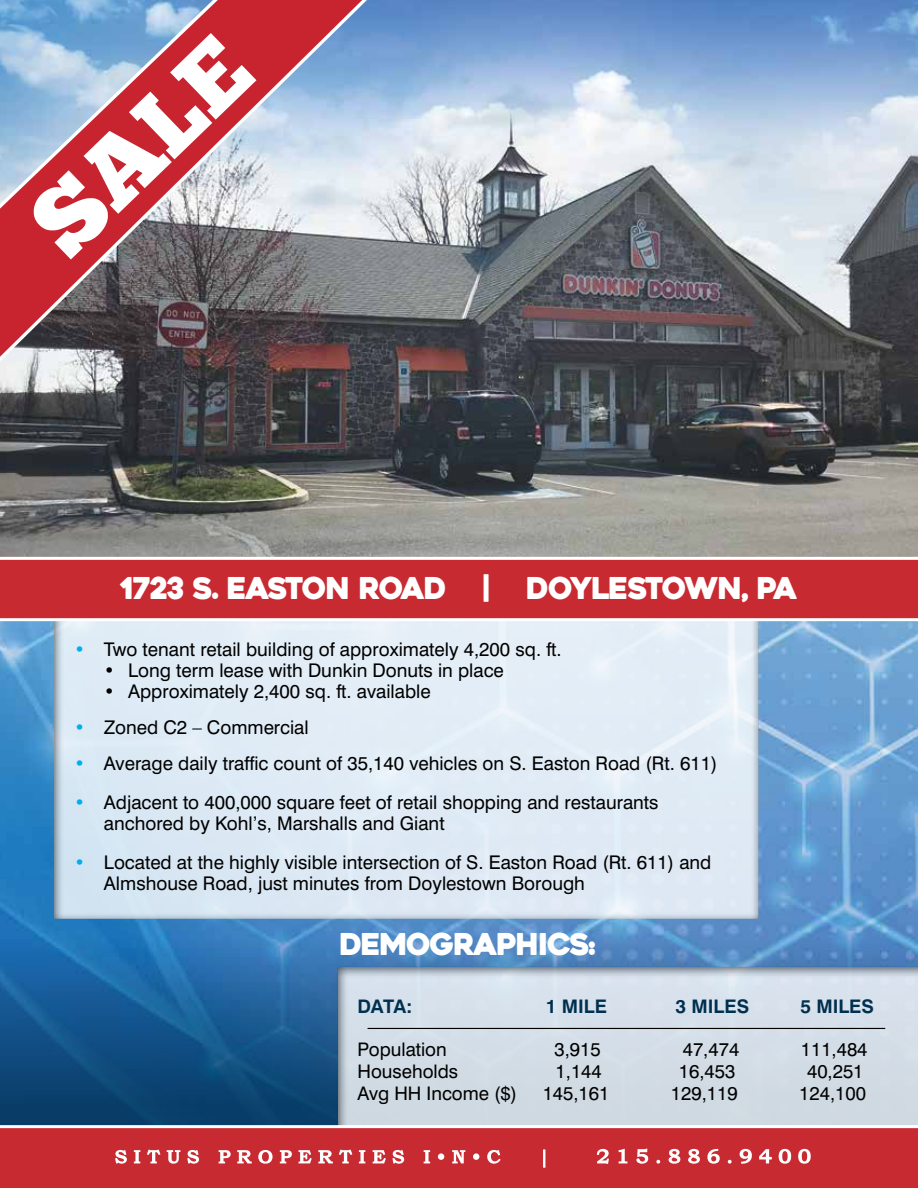
<style>
.page{position:relative;width:918px;height:1188px;background:#fff}
.page>*{position:absolute;margin:0;border:0;box-sizing:border-box;transform-origin:0 0}
.t1{font:93.9px "Chunk Five Ex";color:#fff}
.t2{font:30px "Heavitas";letter-spacing:-.04em;color:#fff}
.t3{font:18.9px/21px "Swiss 721 BT";color:#000}
.t4{font:18.75px "Swiss 721 BT";color:#000}
.t5{font:700 18.75px "Swiss 721 BT";color:#00304f}
.s1{color:#00aeef}
</style>
<div class="page">
<img style="left:0;top:621px;width:918px;height:298px">
<img style="left:0;top:0;width:918px;height:557px">
<svg style="left:0;top:919px;width:918px;height:206px;background:#2b69a1"></svg>
<div style="left:327px;top:964px;width:591px;height:185px;background:#000;opacity:.75"></div>
<div style="left:42px;top:606px;width:717px;height:313px;background:#000;opacity:.75"></div>
<hr style="left:368px;top:1028px;width:517px;height:1px;background:#000">
<div style="left:0;top:559px;width:918px;height:62px;background:#c82a32"></div>
<svg style="left:0;top:1125px;width:918px;height:63px;background:#cb373f"></svg>
<svg style="left:115px;top:1149px;width:696px;height:19px;background:#d3565c"></svg>
<svg style="left:0;top:0;width:381px;height:423px;background:#987582"></svg>
<h1 class="t1" style="left:-3px;top:187px;width:264px;rotate:-44deg">SALE</h1>
<h2 class="t2" style="left:121px;top:570px;width:678px">1723 S. EASTON Road | DOYLESTOWN, PA</h2>
<p class="t3" style="left:74px;top:639px;width:489px"><span class="s1">•</span> Two tenant retail building of approximately 4,200 sq. ft.</p>
<p class="t3" style="left:104px;top:660px;width:402px">• Long term lease with Dunkin Donuts in place</p>
<p class="t3" style="left:104px;top:681px;width:328px">• Approximately 2,400 sq. ft. available</p>
<p class="t3" style="left:74px;top:717px;width:236px"><span class="s1">•</span> Zoned C2 – Commercial</p>
<p class="t3" style="left:74px;top:753px;width:645px"><span class="s1">•</span> Average daily traffic count of 35,140 vehicles on S. Easton Road (Rt. 611)</p>
<p class="t3" style="left:104px;top:792px;width:556px;text-indent:-30px"><span class="s1">•</span> Adjacent to 400,000 square feet of retail shopping and restaurants anchored by Kohl’s, Marshalls and Giant</p>
<p class="t3" style="left:104px;top:852px;width:609px;text-indent:-30px"><span class="s1">•</span> Located at the highly visible intersection of S. Easton Road (Rt. 611) and<br>Almshouse Road, just minutes from Doylestown Borough</p>
<h2 class="t2" style="left:339px;top:926px;width:258px">DEMOGRAPHICS:</h2>
<p class="t5" style="left:357px;top:995px;width:56px">DATA:</p>
<p class="t5" style="left:546px;top:995px;width:63px">1 MILE</p>
<p class="t5" style="left:676px;top:995px;width:75px">3 MILES</p>
<p class="t5" style="left:800px;top:995px;width:75px">5 MILES</p>
<p class="t4" style="left:357px;top:1038px;width:91px">Population</p>
<p class="t4" style="left:554px;top:1038px;width:48px">3,915</p>
<p class="t4" style="left:683px;top:1038px;width:58px">47,474</p>
<p class="t4" style="left:801px;top:1038px;width:68px">111,484</p>
<p class="t4" style="left:357px;top:1060px;width:102px">Households</p>
<p class="t4" style="left:556px;top:1060px;width:48px">1,144</p>
<p class="t4" style="left:679px;top:1060px;width:58px">16,453</p>
<p class="t4" style="left:807px;top:1060px;width:58px">40,251</p>
<p class="t4" style="left:357px;top:1082px;width:161px">Avg HH Income ($)</p>
<p class="t4" style="left:543px;top:1082px;width:68px">145,161</p>
<p class="t4" style="left:671px;top:1082px;width:68px">129,119</p>
<p class="t4" style="left:799px;top:1082px;width:68px">124,100</p>
</div>
